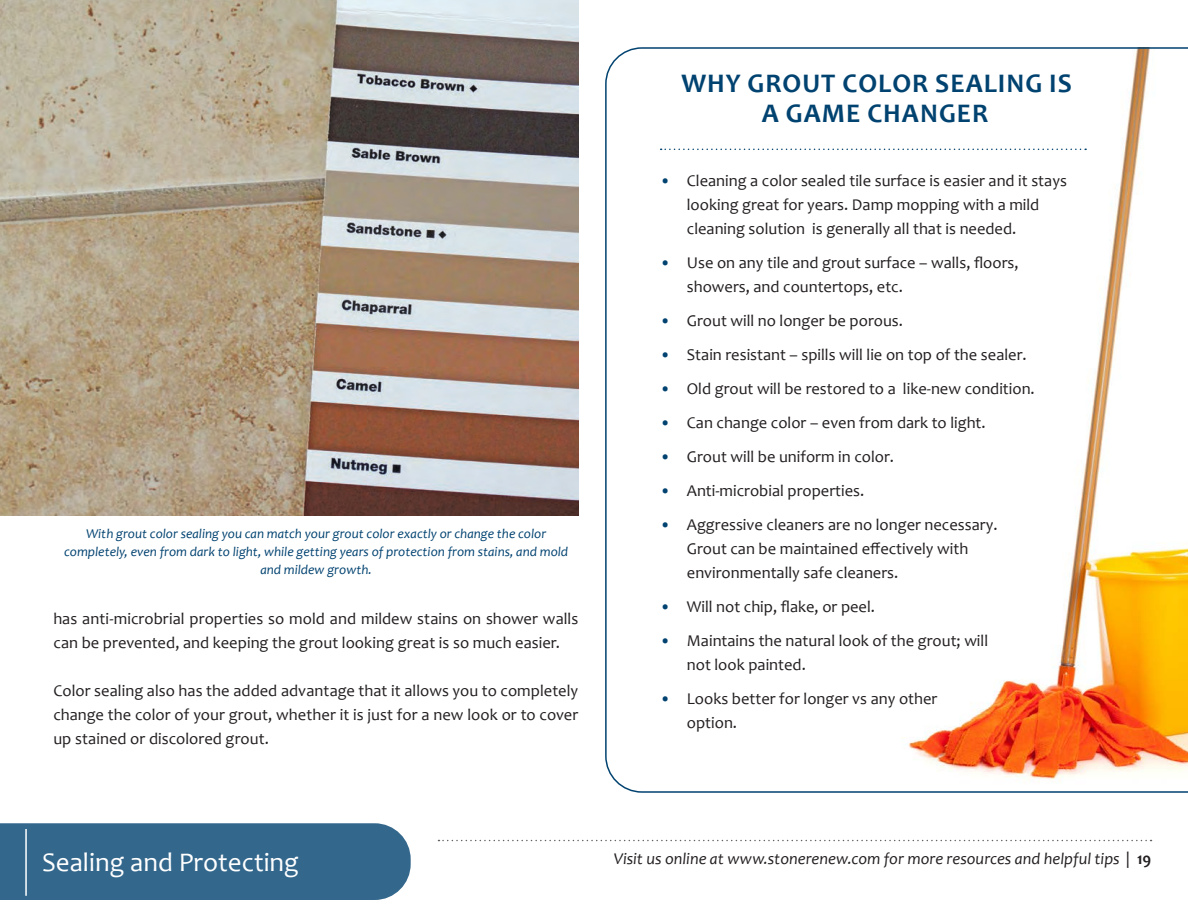
<style>
.page{position:relative;width:1188px;height:918px;background:#fff}
.page>*{position:absolute;margin:0;border:0;box-sizing:border-box;transform-origin:0 0}
.t1{font:700 27px/30px "Candara";letter-spacing:.04em;color:#004270;text-align:center}
.t2{font:27px "Candara";color:#fff}
.t3{font:16.5px/24px "Candara";color:#231f20}
.t4{font:italic 16.5px "Candara";color:#231f20}
.t5{font:italic 13.5px/18px "Candara";color:#004270;text-align:center}
.s1{font-weight:700;color:#004270}
.s2{font-style:normal}
.s3{font-weight:700;font-style:normal}
</style>
<div class="page">
<svg style="left:438px;top:840px;width:714px;height:1px"></svg>
<div style="left:0;top:823px;width:411px;height:77px;background:#33678c"></div>
<hr style="left:25px;top:829px;width:2px;height:67px;background:#fff">
<img style="left:0;top:0;width:578px;height:516px">
<svg style="left:605px;top:47px;width:583px;height:746px"></svg>
<p class="t5" style="left:64px;top:524px;width:505px">With grout color sealing you can match your grout color exactly or change the color completely, even from dark to light, while getting years of protection from stains, and mold and mildew growth.</p>
<p class="t3" style="left:53px;top:606px;width:526px">has anti-microbrial properties so mold and mildew stains on shower walls can be prevented, and keeping the grout looking great is so much easier.</p>
<p class="t3" style="left:53px;top:678px;width:526px;text-align:justify">Color sealing also has the added advantage that it allows you to completely change the color of your grout, whether it is just for a new look or to cover up stained or discolored grout.</p>
<h1 class="t1" style="left:681px;top:67px;width:392px">WHY GROUT COLOR SEALING IS<br>A GAME CHANGER</h1>
<p class="t3" style="left:687px;top:169px;width:382px;text-indent:-27px"><span class="s1">•</span> Cleaning a color sealed tile surface is easier and it stays looking great for years. Damp mopping with a mild cleaning solution is generally all that is needed.</p>
<p class="t3" style="left:687px;top:251px;width:333px;text-indent:-27px"><span class="s1">•</span> Use on any tile and grout surface – walls, floors, showers, and countertops, etc.</p>
<p class="t3" style="left:660px;top:309px;width:245px"><span class="s1">•</span> Grout will no longer be porous.</p>
<p class="t3" style="left:660px;top:343px;width:368px"><span class="s1">•</span> Stain resistant – spills will lie on top of the sealer.</p>
<p class="t3" style="left:660px;top:377px;width:376px"><span class="s1">•</span> Old grout will be restored to a like-new condition.</p>
<p class="t3" style="left:660px;top:411px;width:327px"><span class="s1">•</span> Can change color – even from dark to light.</p>
<p class="t3" style="left:660px;top:444px;width:236px"><span class="s1">•</span> Grout will be uniform in color.</p>
<p class="t3" style="left:660px;top:478px;width:206px"><span class="s1">•</span> Anti-microbial properties.</p>
<p class="t3" style="left:687px;top:512px;width:312px;text-indent:-27px"><span class="s1">•</span> Aggressive cleaners are no longer necessary.<br>Grout can be maintained effectively with environmentally safe cleaners.</p>
<p class="t3" style="left:660px;top:594px;width:217px"><span class="s1">•</span> Will not chip, flake, or peel.</p>
<p class="t3" style="left:687px;top:628px;width:303px;text-indent:-27px"><span class="s1">•</span> Maintains the natural look of the grout; will not look painted.</p>
<p class="t3" style="left:687px;top:686px;width:252px;text-indent:-27px"><span class="s1">•</span> Looks better for longer vs any other option.</p>
<h1 class="t2" style="left:42px;top:845px;width:258px">Sealing and Protecting</h1>
<p class="t4" style="left:614px;top:848px;width:539px">Visit us online at www.stonerenew.com for more resources and helpful tips <span class="s2">|</span> <span class="s3">19</span></p>
</div>
